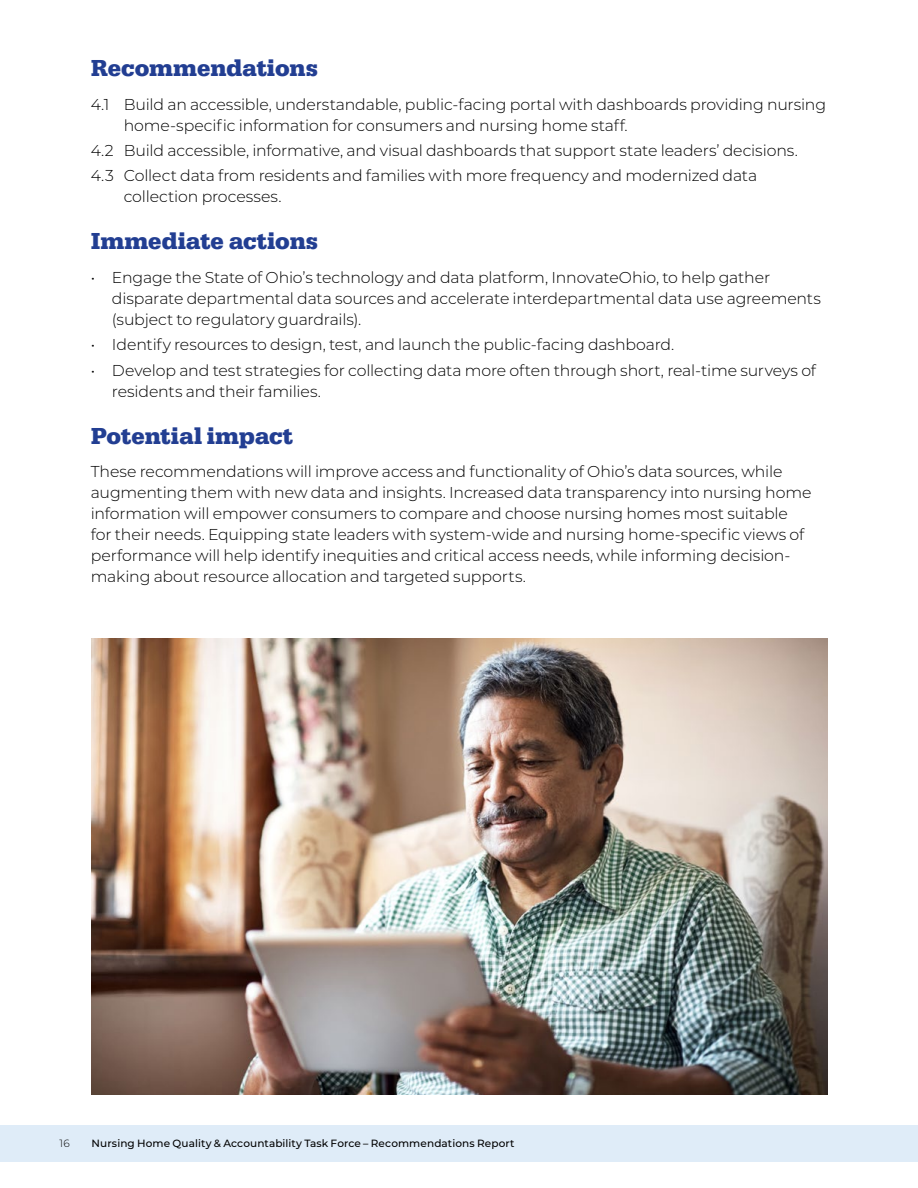
<style>
.page{position:relative;width:918px;height:1188px;background:#fff}
.page>*{position:absolute;margin:0;border:0;box-sizing:border-box;transform-origin:0 0}
.t1{font:700 24px "Serifa";color:#223e92}
.t2{font:300 15.75px/21px "Montserrat";letter-spacing:-.01em;color:#000}
.t3{font:500 10.5px "Montserrat";letter-spacing:.01em;color:#000}
.t4{font:300 10.5px "Montserrat";color:#000}
</style>
<div class="page">
<div style="left:0;top:1125px;width:918px;height:37px;background:#dfecf8"></div>
<img style="left:92px;top:638px;width:735px;height:456px">
<h1 class="t1" style="left:91px;top:54px;width:229px">Recommendations</h1>
<p class="t2" style="left:124px;top:93px;width:704px;text-indent:-33px">4.1 Build an accessible, understandable, public-facing portal with dashboards providing nursing home-specific information for consumers and nursing home staff.</p>
<p class="t2" style="left:91px;top:137px;width:709px;line-height:25.2px">4.2 Build accessible, informative, and visual dashboards that support state leaders’ decisions.<br>4.3 Collect data from residents and families with more frequency and modernized data</p>
<p class="t2" style="left:124px;top:186px;width:159px">collection processes.</p>
<h1 class="t1" style="left:91px;top:227px;width:229px">Immediate actions</h1>
<p class="t2" style="left:112px;top:267px;width:711px;text-indent:-21px">• Engage the State of Ohio’s technology and data platform, InnovateOhio, to help gather disparate departmental data sources and accelerate interdepartmental data use agreements (subject to regulatory guardrails).</p>
<p class="t2" style="left:91px;top:334px;width:585px">• Identify resources to design, test, and launch the public-facing dashboard.</p>
<p class="t2" style="left:112px;top:359px;width:706px;text-indent:-21px">• Develop and test strategies for collecting data more often through short, real-time surveys of residents and their families.</p>
<h1 class="t1" style="left:91px;top:421px;width:204px">Potential impact</h1>
<p class="t2" style="left:91px;top:461px;width:722px">These recommendations will improve access and functionality of Ohio’s data sources, while augmenting them with new data and insights. Increased data transparency into nursing home information will empower consumers to compare and choose nursing homes most suitable for their needs. Equipping state leaders with system-wide and nursing home-specific views of performance will help identify inequities and critical access needs, while informing decision&shy;making about resource allocation and targeted supports.</p>
<p class="t4" style="left:60px;top:1136px;width:12px">16</p>
<p class="t3" style="left:92px;top:1136px;width:424px">Nursing Home Quality &amp; Accountability Task Force – Recommendations Report</p>
</div>
